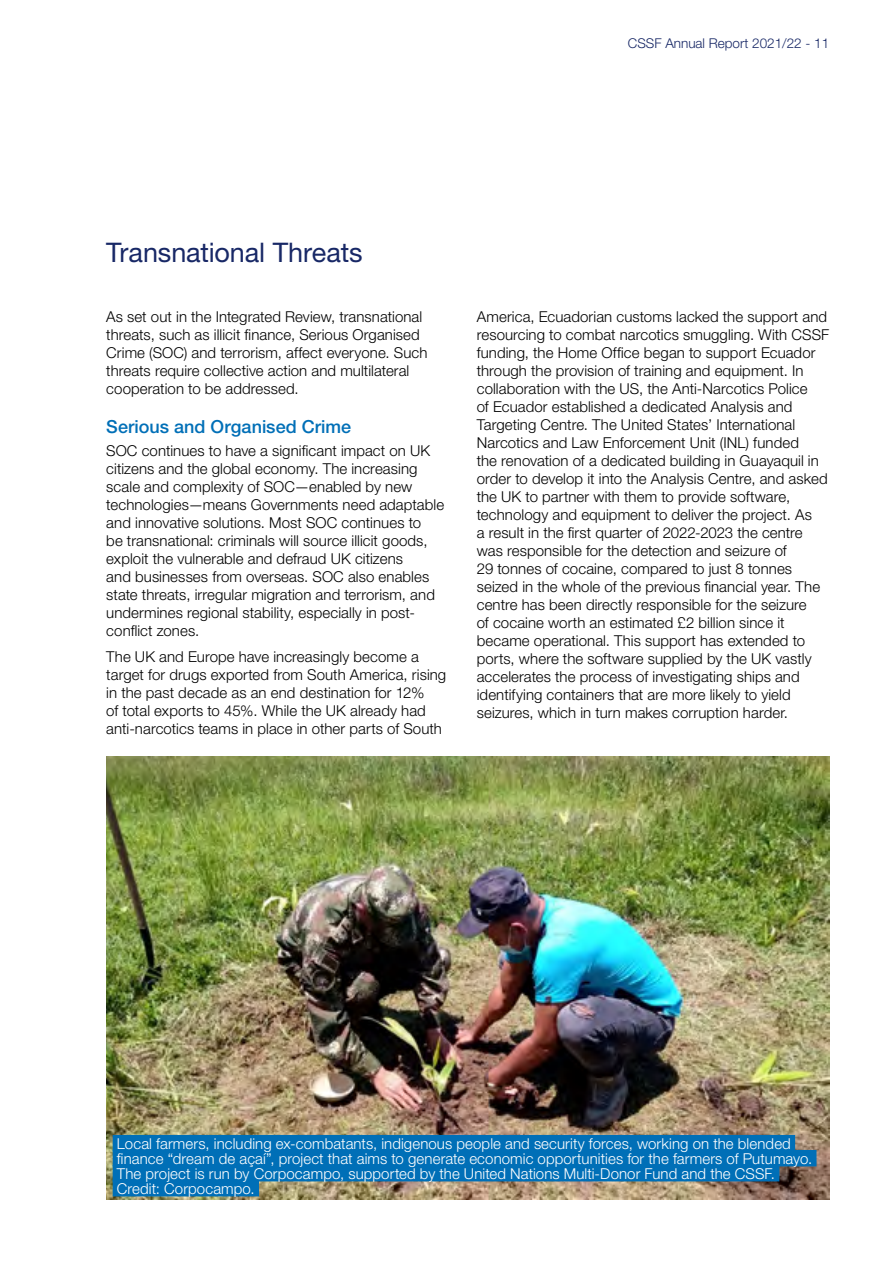
<style>
.page{position:relative;width:893px;height:1263px;background:#fff}
.page>*{position:absolute;margin:0;border:0;box-sizing:border-box;transform-origin:0 0}
.A_heading_-_Chapt_se{font:27px "Helvetica Neue LT Std";letter-spacing:-.005em;color:#182866}
.C_heading_-_Subheadi{font:500 18px "Helvetica Neue LT Std";color:#006fb7}
.Body_copy{font:300 15px/18px "Helvetica Neue LT Std";letter-spacing:.005em;color:#000}
.t1{font:300 15px "Helvetica Neue LT Std";letter-spacing:.005em;color:#fff}
.t2{font:300 13.5px "Helvetica Neue LT Std";color:#182866}
</style>
<div class="page">
<img style="left:106px;top:757px;width:723px;height:442px">
<div style="left:113px;top:1135px;width:682px;height:16px;background:#006fb7"></div>
<div style="left:113px;top:1150px;width:703px;height:16px;background:#006fb7"></div>
<div style="left:113px;top:1165px;width:666px;height:16px;background:#006fb7"></div>
<div style="left:113px;top:1180px;width:146px;height:16px;background:#006fb7"></div>
<p class="t2" style="left:628px;top:35px;width:203px">CSSF Annual Report 2021/22 - 11</p>
<p class="A_heading_-_Chapt_se" style="left:106px;top:236px;width:258px">Transnational Threats</p>
<p class="Body_copy" style="left:106px;top:308px;width:323px">As set out in the Integrated Review, transnational threats, such as illicit finance, Serious Organised Crime (SOC) and terrorism, affect everyone. Such threats require collective action and multilateral cooperation to be addressed.</p>
<p class="C_heading_-_Subheadi" style="left:106px;top:416px;width:246px">Serious and Organised Crime</p>
<p class="Body_copy" style="left:106px;top:441px;width:339px">SOC continues to have a significant impact on UK citizens and the global economy. The increasing scale and complexity of SOC—enabled by new technologies—means Governments need adaptable and innovative solutions. Most SOC continues to<br>be transnational: criminals will source illicit goods, exploit the vulnerable and defraud UK citizens<br>and businesses from overseas. SOC also enables state threats, irregular migration and terrorism, and undermines regional stability, especially in post&shy;conflict zones.</p>
<p class="Body_copy" style="left:106px;top:648px;width:341px">The UK and Europe have increasingly become a target for drugs exported from South America, rising in the past decade as an end destination for 12%<br>of total exports to 45%. While the UK already had anti-narcotics teams in place in other parts of South</p>
<p class="Body_copy" style="left:477px;top:308px;width:354px">America, Ecuadorian customs lacked the support and resourcing to combat narcotics smuggling. With CSSF funding, the Home Office began to support Ecuador through the provision of training and equipment. In collaboration with the US, the Anti-Narcotics Police<br>of Ecuador established a dedicated Analysis and Targeting Centre. The United States’ International Narcotics and Law Enforcement Unit (INL) funded<br>the renovation of a dedicated building in Guayaquil in order to develop it into the Analysis Centre, and asked the UK to partner with them to provide software, technology and equipment to deliver the project. As<br>a result in the first quarter of 2022-2023 the centre was responsible for the detection and seizure of<br>29 tonnes of cocaine, compared to just 8 tonnes seized in the whole of the previous financial year. The centre has been directly responsible for the seizure<br>of cocaine worth an estimated £2 billion since it became operational. This support has extended to ports, where the software supplied by the UK vastly accelerates the process of investigating ships and identifying containers that are more likely to yield seizures, which in turn makes corruption harder.</p>
<p class="t1" style="left:117px;top:1135px;width:675px">Local farmers, including ex-combatants, indigenous people and security forces, working on the blended</p>
<p class="t1" style="left:117px;top:1150px;width:697px">finance “dream de açaí”, project that aims to generate economic opportunities for the farmers of Putumayo.</p>
<p class="t1" style="left:117px;top:1165px;width:660px">The project is run by Corpocampo, supported by the United Nations Multi-Donor Fund and the CSSF.</p>
<p class="t1" style="left:117px;top:1180px;width:139px">Credit: Corpocampo.</p>
</div>
